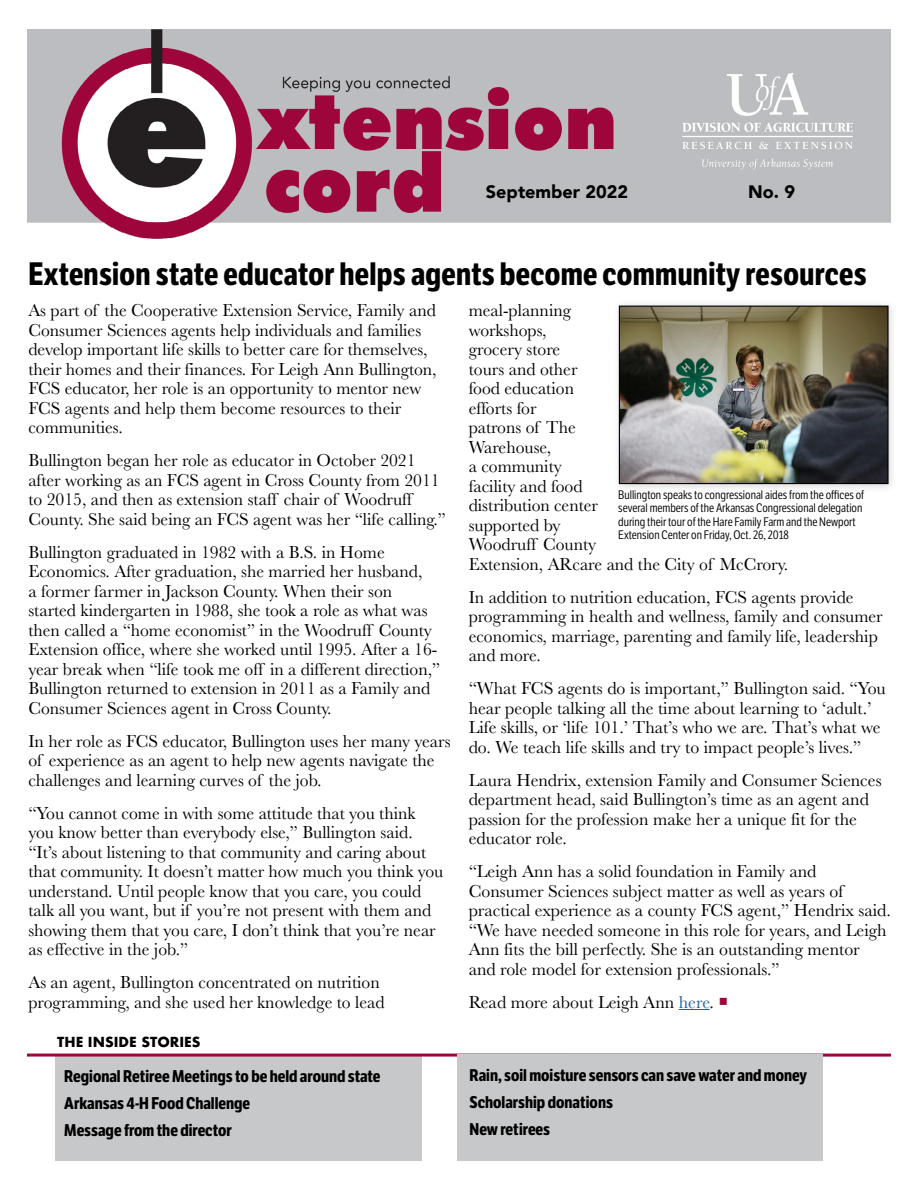
<style>
.page{position:relative;width:918px;height:1188px;background:#fff}
.page>*{position:absolute;margin:0;border:0;box-sizing:border-box;transform-origin:0 0}
.t1{font:700 31.5px "LFT Etica Condensed";letter-spacing:.01em;color:#000}
.t2{font:18px/19.5px "Baskerville";color:#000}
.t3{font:900 18px "Avenir";color:#000}
.t4{font:700 16.5px/27px "LFT Etica Condensed";color:#000}
.t5{font:700 13.5px "Futura";color:#000}
.t6{font:12px/13.5px "LFT Etica Condensed";color:#000}
.s1{color:#215e9e}
.s2{color:#9d053b}
</style>
<div class="page">
<div style="left:55px;top:1055px;width:366px;height:106px;background:#c7c8ca"></div>
<hr style="left:27px;top:1054px;width:864px;height:3px;background:#9d053b">
<div style="left:457px;top:1055px;width:366px;height:106px;background:#c7c8ca"></div>
<hr style="left:679px;top:1009px;width:31px;height:1px;background:#215e9e">
<img style="left:27px;top:29px;width:864px;height:210px">
<div style="left:612px;top:299px;width:286px;height:195px;background:#000;opacity:.15"></div>
<img style="left:621px;top:308px;width:266px;height:174px">
<div style="left:619px;top:306px;width:270px;height:178px;border:1px solid #000"></div>
<p class="t3" style="left:486px;top:177px;width:144px">September 2022</p>
<p class="t3" style="left:748px;top:177px;width:48px">No. 9</p>
<h1 class="t1" style="left:28px;top:255px;width:840px">Extension state educator helps agents become community resources</h1>
<p class="t2" style="left:28px;top:301px;width:410px">As part of the Cooperative Extension Service, Family and Consumer Sciences agents help individuals and families develop important life skills to better care for themselves, their homes and their finances. For Leigh Ann Bullington, FCS educator, her role is an opportunity to mentor new FCS agents and help them become resources to their communities.</p>
<p class="t2" style="left:28px;top:451px;width:419px">Bullington began her role as educator in October 2021 after working as an FCS agent in Cross County from 2011 to 2015, and then as extension staff chair of Woodruff County. She said being an FCS agent was her “life calling.”</p>
<p class="t2" style="left:28px;top:542px;width:413px">Bullington graduated in 1982 with a B.S. in Home Economics. After graduation, she married her husband,<br>a former farmer in Jackson County. When their son started kindergarten in 1988, she took a role as what was then called a “home economist” in the Woodruff County Extension office, where she worked until 1995. After a 16- year break when “life took me off in a different direction,” Bullington returned to extension in 2011 as a Family and Consumer Sciences agent in Cross County.</p>
<p class="t2" style="left:28px;top:731px;width:424px">In her role as FCS educator, Bullington uses her many years of experience as an agent to help new agents navigate the challenges and learning curves of the job.</p>
<p class="t2" style="left:28px;top:803px;width:417px">“You cannot come in with some attitude that you think you know better than everybody else,” Bullington said. “It’s about listening to that community and caring about that community. It doesn’t matter how much you think you understand. Until people know that you care, you could talk all you want, but if you’re not present with them and showing them that you care, I don’t think that you’re near as effective in the job.”</p>
<p class="t2" style="left:28px;top:973px;width:358px">As an agent, Bullington concentrated on nutrition programming, and she used her knowledge to lead</p>
<p class="t2" style="left:469px;top:301px;width:321px">meal-planning<br>workshops,<br>grocery store<br>tours and other<br>food education<br>efforts for<br>patrons of The<br>Warehouse,<br>a community<br>facility and food<br>distribution center<br>supported by<br>Woodruff County<br>Extension, ARcare and the City of McCrory.</p>
<p class="t2" style="left:469px;top:587px;width:416px">In addition to nutrition education, FCS agents provide programming in health and wellness, family and consumer economics, marriage, parenting and family life, leadership and more.</p>
<p class="t2" style="left:469px;top:679px;width:419px">“What FCS agents do is important,” Bullington said. “You hear people talking all the time about learning to ‘adult.’ Life skills, or ‘life 101.’ That’s who we are. That’s what we do. We teach life skills and try to impact people’s lives.”</p>
<p class="t2" style="left:469px;top:770px;width:414px">Laura Hendrix, extension Family and Consumer Sciences department head, said Bullington’s time as an agent and passion for the profession make her a unique fit for the educator role.</p>
<p class="t2" style="left:469px;top:862px;width:424px">“Leigh Ann has a solid foundation in Family and Consumer Sciences subject matter as well as years of practical experience as a county FCS agent,” Hendrix said. “We have needed someone in this role for years, and Leigh Ann fits the bill perfectly. She is an outstanding mentor and role model for extension professionals.”</p>
<p class="t2" style="left:469px;top:992px;width:261px">Read more about Leigh Ann <span class="s1">here</span>. <span class="s2">○</span></p>
<p class="t6" style="left:618px;top:488px;width:247px">Bullington speaks to congressional aides from the ofces of several members of the Arkansas Congressional delegation during their tour of the Hare Family Farm and the Newport Extension Center on Friday, Oct. 26, 2018</p>
<p class="t5" style="left:57px;top:1032px;width:145px">THE INSIDE STORIES</p>
<p class="t4" style="left:64px;top:1063px;width:318px">Regional Retiree Meetings to be held around state<br>Arkansas 4-H Food Challenge<br>Message from the director</p>
<p class="t4" style="left:470px;top:1062px;width:339px">Rain, soil moisture sensors can save water and money<br>Scholarship donations<br>New retirees</p>
</div>
